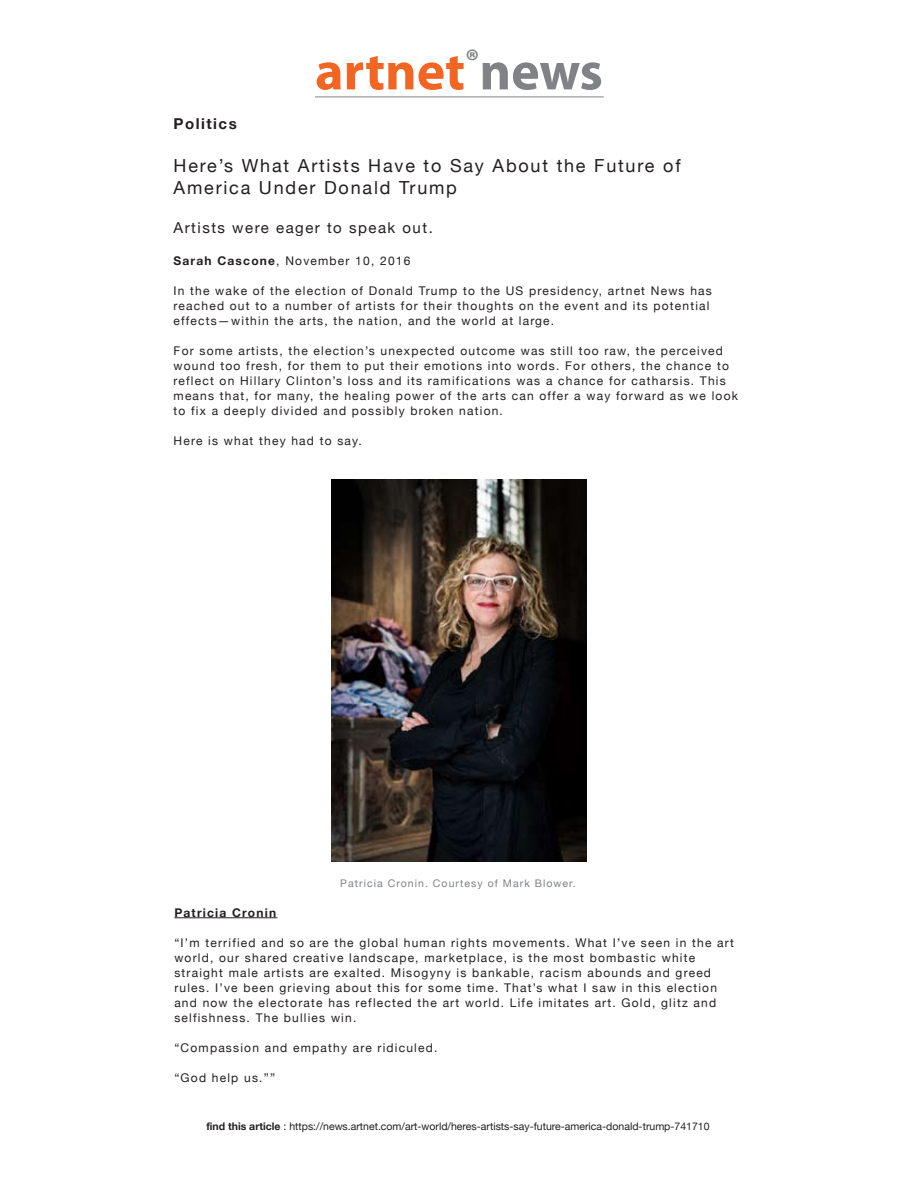
<style>
.page{position:relative;width:918px;height:1188px;background:#fff}
.page>*{position:absolute;margin:0;border:0;box-sizing:border-box;transform-origin:0 0}
.t1{font:700 54px "Myriad Pro";color:#f26522}
.t2{font:18px/21.6px "Helvetica Neue";letter-spacing:.1em;color:#231f20}
.t3{font:15px "Helvetica Neue";letter-spacing:.1em;color:#231f20}
.t4{font:700 15px "Helvetica Neue";letter-spacing:.1em;color:#231f20}
.t5{font:12px/15px "Helvetica Neue";letter-spacing:.1em;color:#231f20}
.t6{font:700 12px "Helvetica Neue";letter-spacing:.1em;color:#231f20}
.t7{font:10.5px "Helvetica Neue";color:#231f20}
.t8{font:10.5px "Helvetica Neue";letter-spacing:.1em;color:#808285}
.s1{color:#808285}
.s2{font-weight:700}
</style>
<div class="page">
<img style="left:332px;top:479px;width:254px;height:382px">
<hr style="left:174px;top:917px;width:103px;height:1px;background:#231f20">
<hr style="left:315px;top:97px;width:289px;height:1px;background:#808285">
<h1 class="t1" style="left:315px;top:36px;width:289px">artnet<sup>®</sup><span class="s1">news</span></h1>
<p class="t4" style="left:174px;top:114px;width:65px">Politics</p>
<h2 class="t2" style="left:174px;top:155px;width:509px">Here’s What Artists Have to Say About the Future of<br>America Under Donald Trump</h2>
<p class="t3" style="left:174px;top:219px;width:261px">Artists were eager to speak out.</p>
<p class="t5" style="left:174px;top:253px;width:238px"><span class="s2">Sarah Cascone</span>, November 10, 2016</p>
<p class="t5" style="left:174px;top:283px;width:540px">In the wake of the election of Donald Trump to the US presidency, artnet News has reached out to a number of artists for their thoughts on the event and its potential effects—within the arts, the nation, and the world at large.</p>
<p class="t5" style="left:174px;top:343px;width:566px">For some artists, the election’s unexpected outcome was still too raw, the perceived wound too fresh, for them to put their emotions into words. For others, the chance to reflect on Hillary Clinton’s loss and its ramifications was a chance for catharsis. This means that, for many, the healing power of the arts can offer a way forward as we look to fix a deeply divided and possibly broken nation.</p>
<p class="t5" style="left:174px;top:433px;width:190px">Here is what they had to say.</p>
<p class="t8" style="left:340px;top:877px;width:237px">Patricia Cronin. Courtesy of Mark Blower.</p>
<p class="t6" style="left:174px;top:905px;width:103px">Patricia Cronin</p>
<p class="t5" style="left:174px;top:935px;width:561px">“I’m terrified and so are the global human rights movements. What I’ve seen in the art world, our shared creative landscape, marketplace, is the most bombastic white straight male artists are exalted. Misogyny is bankable, racism abounds and greed rules. I’ve been grieving about this for some time. That’s what I saw in this election and now the electorate has reflected the art world. Life imitates art. Gold, glitz and selfishness. The bullies win.</p>
<p class="t5" style="left:174px;top:1040px;width:265px">“Compassion and empathy are ridiculed.</p>
<p class="t5" style="left:174px;top:1070px;width:102px">“God help us.””</p>
<p class="t7" style="left:206px;top:1120px;width:505px"><span class="s2">find this article</span> : https://news.artnet.com/art-world/heres-artists-say-future-america-donald-trump-741710</p>
</div>
